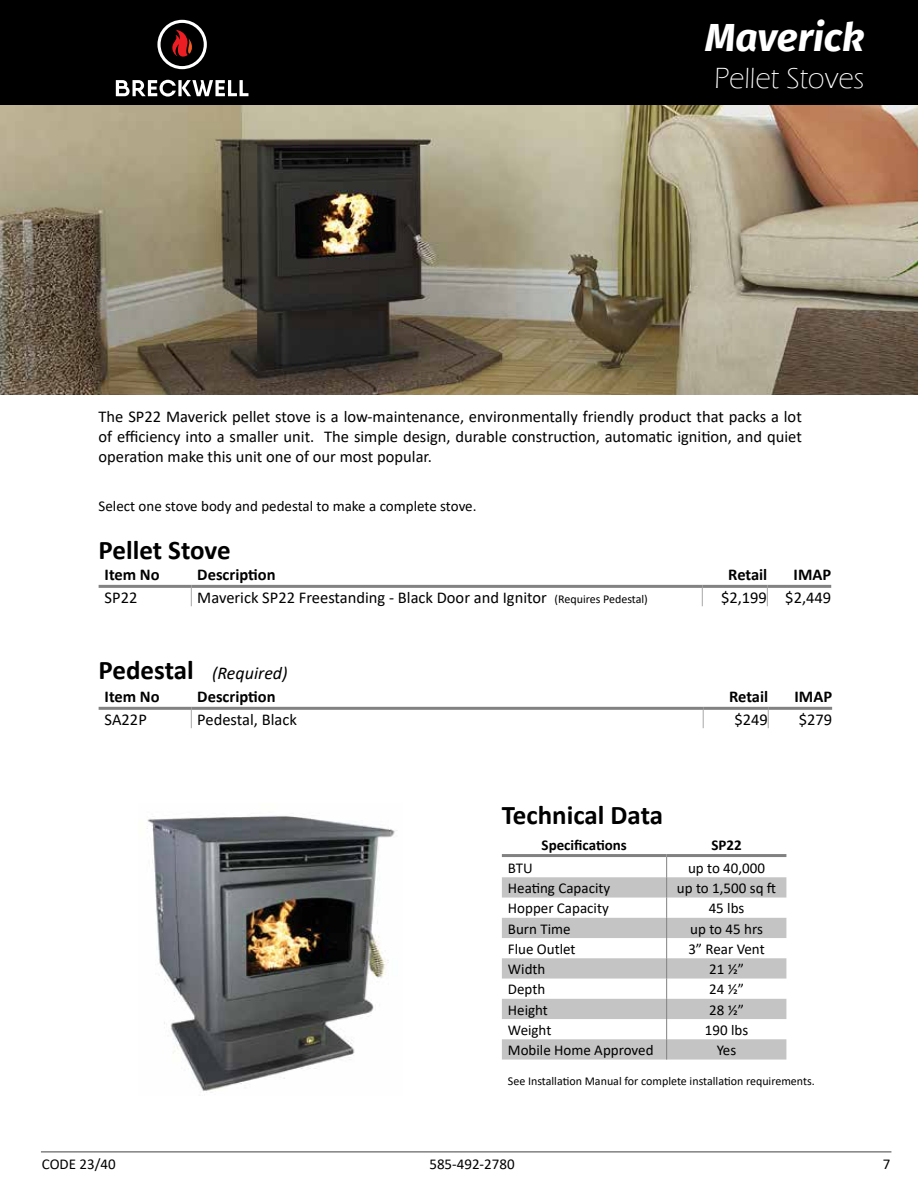
<style>
.page{position:relative;width:918px;height:1188px;background:#fff}
.page>*{position:absolute;margin:0;border:0;box-sizing:border-box;transform-origin:0 0}
.t1{font:italic 700 39px "Fira Sans";color:#fff}
.t2{font:300 30px "Eras ITC";color:#fff}
.t3{font:700 27px "Calibri";color:#000}
.t4{font:italic 18px "Calibri";color:#000}
.t5{font:16.5px/19.8px "Calibri";color:#000;text-align:justify}
.t6{font:700 16.5px "Calibri";color:#000}
.t7{font:15px "Calibri";color:#000}
.t8{font:700 15px "Calibri";color:#000}
.t9{font:12px "Calibri";color:#000}
.s1{font-size:12px}
.s2{font-weight:700;font-style:normal;font-size:27px}
</style>
<div class="page">
<div style="left:0;top:0;width:918px;height:106px;background:#000"></div>
<hr style="left:41px;top:1151px;width:850px;height:2px;background:#818181">
<svg style="left:157px;top:20px;width:50px;height:49px;background:#4b3333"></svg>
<svg style="left:116px;top:80px;width:60px;height:17px"></svg>
<svg style="left:178px;top:80px;width:4px;height:16px"></svg>
<svg style="left:182px;top:80px;width:66px;height:16px"></svg>
<svg style="left:191px;top:588px;width:1px;height:18px"></svg>
<svg style="left:702px;top:588px;width:1px;height:18px"></svg>
<svg style="left:767px;top:588px;width:1px;height:18px"></svg>
<hr style="left:99px;top:585px;width:92px;height:3px;background:#828282">
<hr style="left:191px;top:585px;width:511px;height:3px;background:#828282">
<hr style="left:702px;top:585px;width:65px;height:3px;background:#828282">
<hr style="left:767px;top:585px;width:64px;height:3px;background:#828282">
<svg style="left:502px;top:877px;width:284px;height:183px;fill:#c4c4c4"></svg>
<hr style="left:502px;top:854px;width:165px;height:3px;background:#818181">
<hr style="left:667px;top:854px;width:119px;height:3px;background:#818181">
<svg style="left:666px;top:857px;width:1px;height:203px"></svg>
<img style="left:0;top:106px;width:918px;height:288px">
<img style="left:147px;top:815px;width:250px;height:278px">
<svg style="left:191px;top:710px;width:1px;height:18px"></svg>
<svg style="left:703px;top:710px;width:1px;height:18px"></svg>
<svg style="left:768px;top:710px;width:1px;height:18px"></svg>
<hr style="left:99px;top:707px;width:92px;height:3px;background:#828282">
<hr style="left:191px;top:707px;width:512px;height:3px;background:#828282">
<hr style="left:703px;top:707px;width:65px;height:3px;background:#828282">
<hr style="left:768px;top:707px;width:64px;height:3px;background:#828282">
<h1 class="t1" style="left:705px;top:10px;width:161px">Maverick</h1>
<h2 class="t2" style="left:714px;top:61px;width:152px">Pellet Stoves</h2>
<p class="t5" style="left:99px;top:406px;width:705px">The SP22 Maverick pellet stove is a low-maintenance, environmentally friendly product that packs a lot of efficiency into a smaller unit. The simple design, durable construction, automatic ignition, and quiet operation make this unit one of our most popular.</p>
<p class="t7" style="left:99px;top:496px;width:379px">Select one stove body and pedestal to make a complete stove.</p>
<h3 class="t3" style="left:99px;top:530px;width:134px">Pellet Stove</h3>
<p class="t6" style="left:105px;top:563px;width:57px">Item No</p>
<p class="t6" style="left:197px;top:563px;width:80px">Description</p>
<p class="t6" style="left:728px;top:563px;width:41px">Retail</p>
<p class="t6" style="left:794px;top:563px;width:39px">IMAP</p>
<p class="t5" style="left:105px;top:587px;width:34px">SP22</p>
<p class="t5" style="left:197px;top:587px;width:452px">Maverick SP22 Freestanding - Black Door and Ignitor <span class="s1">(Requires Pedestal)</span></p>
<p class="t5" style="left:721px;top:587px;width:112px">$2,199 $2,449</p>
<p class="t4" style="left:99px;top:661px;width:191px"><span class="s2">Pedestal</span> (Required)</p>
<p class="t6" style="left:105px;top:685px;width:57px">Item No</p>
<p class="t6" style="left:197px;top:685px;width:80px">Description</p>
<p class="t6" style="left:729px;top:685px;width:41px">Retail</p>
<p class="t6" style="left:795px;top:685px;width:39px">IMAP</p>
<p class="t5" style="left:105px;top:709px;width:44px">SA22P</p>
<p class="t5" style="left:197px;top:709px;width:101px">Pedestal, Black</p>
<p class="t5" style="left:734px;top:709px;width:35px">$249</p>
<p class="t5" style="left:799px;top:709px;width:35px">$279</p>
<h3 class="t3" style="left:502px;top:796px;width:163px">Technical Data</h3>
<p class="t8" style="left:542px;top:834px;width:87px">Specifications</p>
<p class="t8" style="left:711px;top:834px;width:32px">SP22</p>
<p class="t7" style="left:508px;top:857px;width:26px">BTU</p>
<p class="t7" style="left:688px;top:857px;width:79px">up to 40,000</p>
<p class="t7" style="left:508px;top:878px;width:104px">Heating Capacity</p>
<p class="t7" style="left:677px;top:878px;width:101px">up to 1,500 sq ft</p>
<p class="t7" style="left:508px;top:898px;width:102px">Hopper Capacity</p>
<p class="t7" style="left:709px;top:898px;width:37px">45 lbs</p>
<p class="t7" style="left:508px;top:918px;width:64px">Burn Time</p>
<p class="t7" style="left:690px;top:918px;width:74px">up to 45 hrs</p>
<p class="t7" style="left:508px;top:938px;width:69px">Flue Outlet</p>
<p class="t7" style="left:688px;top:938px;width:78px">3” Rear Vent</p>
<p class="t7" style="left:508px;top:959px;width:39px">Width</p>
<p class="t7" style="left:709px;top:959px;width:36px">21 ½”</p>
<p class="t7" style="left:508px;top:979px;width:39px">Depth</p>
<p class="t7" style="left:709px;top:979px;width:36px">24 ½”</p>
<p class="t7" style="left:508px;top:999px;width:42px">Height</p>
<p class="t7" style="left:709px;top:999px;width:36px">28 ½”</p>
<p class="t7" style="left:508px;top:1019px;width:45px">Weight</p>
<p class="t7" style="left:705px;top:1019px;width:45px">190 lbs</p>
<p class="t7" style="left:508px;top:1040px;width:147px">Mobile Home Approved</p>
<p class="t7" style="left:717px;top:1040px;width:21px">Yes</p>
<p class="t7" style="left:42px;top:1153px;width:75px">CODE 23/40</p>
<p class="t9" style="left:508px;top:1073px;width:309px">See Installation Manual for complete installation requirements.</p>
<p class="t7" style="left:429px;top:1153px;width:87px">585-492-2780</p>
<p class="t7" style="left:883px;top:1153px;width:9px">7</p>
</div>
